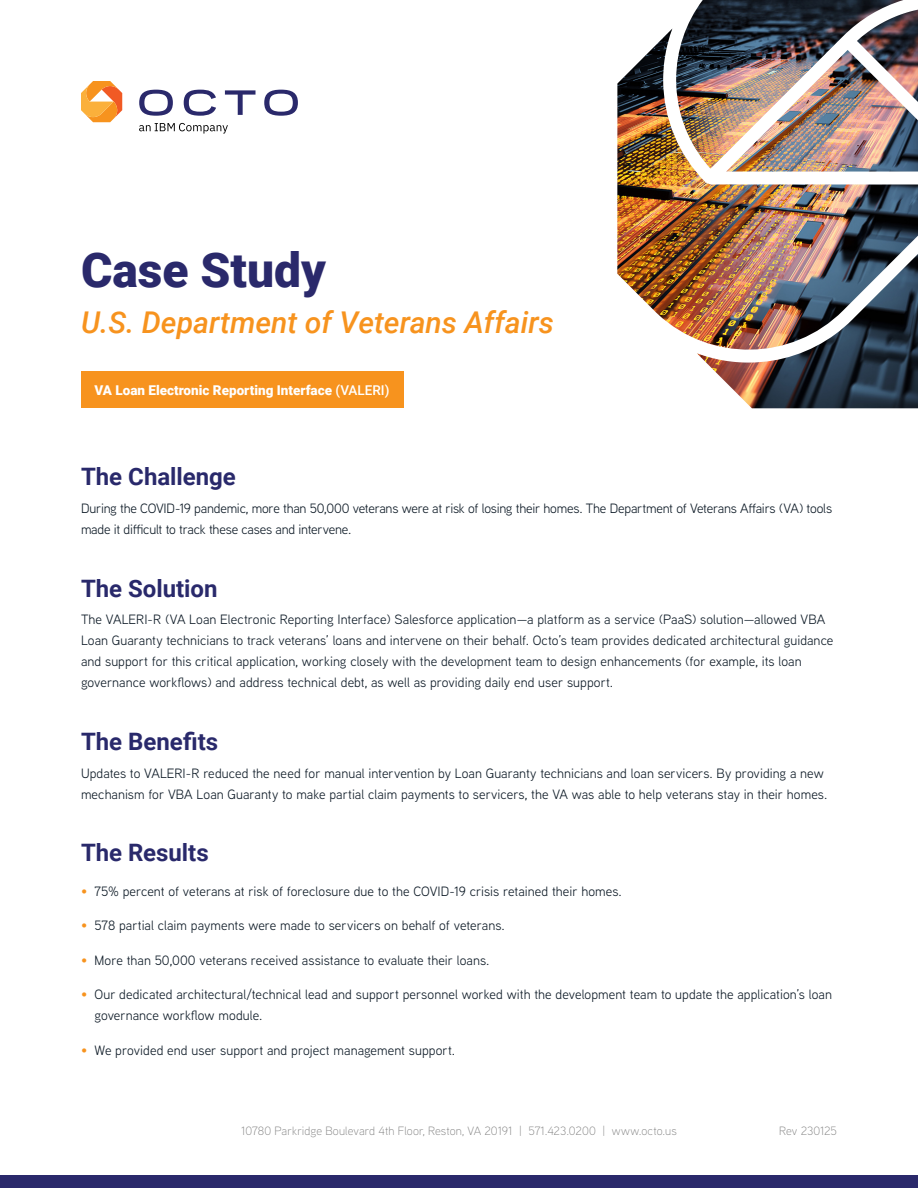
<style>
.page{position:relative;width:918px;height:1188px;background:#fff}
.page>*{position:absolute;margin:0;border:0;box-sizing:border-box;transform-origin:0 0}
.t1{font:900 48px "Roboto";color:#2a296b}
.t2{font:italic 500 30px "Roboto";color:#f7931e}
.Header_2{font:700 24px "Roboto";color:#29296b}
.Body{font:13.5px/21px "Aaux Next";color:#0d1a26}
.Subtitle{font:900 13.5px "Roboto";color:#fff}
.Body-2{font:300 12px "Aaux Next";color:#808080}
.s1{font-weight:500}
.s2{color:#f7931e}
</style>
<div class="page">
<div style="left:0;top:1175px;width:918px;height:13px;background:#2a296b"></div>
<div style="left:81px;top:372px;width:322px;height:36px;background:#f7931e"></div>
<img style="left:617px;top:0;width:301px;height:408px">
<svg style="left:139px;top:123px;width:89px;height:11px"></svg>
<svg style="left:139px;top:90px;width:34px;height:26px"></svg>
<svg style="left:184px;top:90px;width:32px;height:26px"></svg>
<svg style="left:225px;top:90px;width:31px;height:25px"></svg>
<svg style="left:264px;top:90px;width:34px;height:26px"></svg>
<svg style="left:81px;top:81px;width:41px;height:41px"></svg>
<p class="t1" style="left:81px;top:236px;width:247px">Case Study</p>
<p class="t2" style="left:81px;top:302px;width:474px">U.S. Department of Veterans Affairs</p>
<p class="Subtitle" style="left:94px;top:381px;width:297px">VA Loan Electronic Reporting Interface <span class="s1">(VALERI)</span></p>
<p class="Header_2" style="left:81px;top:460px;width:156px">The Challenge</p>
<p class="Body" style="left:81px;top:497px;width:753px">During the COVID-19 pandemic, more than 50,000 veterans were at risk of losing their homes. The Department of Veterans Affairs (VA) tools made it difficult to track these cases and intervene.</p>
<p class="Header_2" style="left:81px;top:571px;width:138px">The Solution</p>
<p class="Body" style="left:81px;top:609px;width:754px">The VALERI-R (VA Loan Electronic Reporting Interface) Salesforce application—a platform as a service (PaaS) solution—allowed VBA Loan Guaranty technicians to track veterans’ loans and intervene on their behalf. Octo’s team provides dedicated architectural guidance and support for this critical application, working closely with the development team to design enhancements (for example, its loan governance workflows) and address technical debt, as well as providing daily end user support.</p>
<p class="Header_2" style="left:81px;top:725px;width:139px">The Benefits</p>
<p class="Body" style="left:81px;top:762px;width:748px">Updates to VALERI-R reduced the need for manual intervention by Loan Guaranty technicians and loan servicers. By providing a new mechanism for VBA Loan Guaranty to make partial claim payments to servicers, the VA was able to help veterans stay in their homes.</p>
<p class="Header_2" style="left:81px;top:836px;width:129px">The Results</p>
<p class="Body" style="left:81px;top:880px;width:542px"><span class="s2">•</span> 75% percent of veterans at risk of foreclosure due to the COVID-19 crisis retained their homes.</p>
<p class="Body" style="left:81px;top:915px;width:425px"><span class="s2">•</span> 578 partial claim payments were made to servicers on behalf of veterans.</p>
<p class="Body" style="left:81px;top:949px;width:410px"><span class="s2">•</span> More than 50,000 veterans received assistance to evaluate their loans.</p>
<p class="Body" style="left:94px;top:984px;width:739px;text-indent:-14px"><span class="s2">•</span> Our dedicated architectural/technical lead and support personnel worked with the development team to update the application’s loan governance workflow module.</p>
<p class="Body" style="left:81px;top:1039px;width:376px"><span class="s2">•</span> We provided end user support and project management support.</p>
<p class="Body-2" style="left:241px;top:1123px;width:437px">10780 Parkridge Boulevard 4th Floor, Reston, VA 20191 | 571.423.0200 | www.octo.us</p>
<p class="Body-2" style="left:779px;top:1123px;width:59px">Rev 230125</p>
</div>
